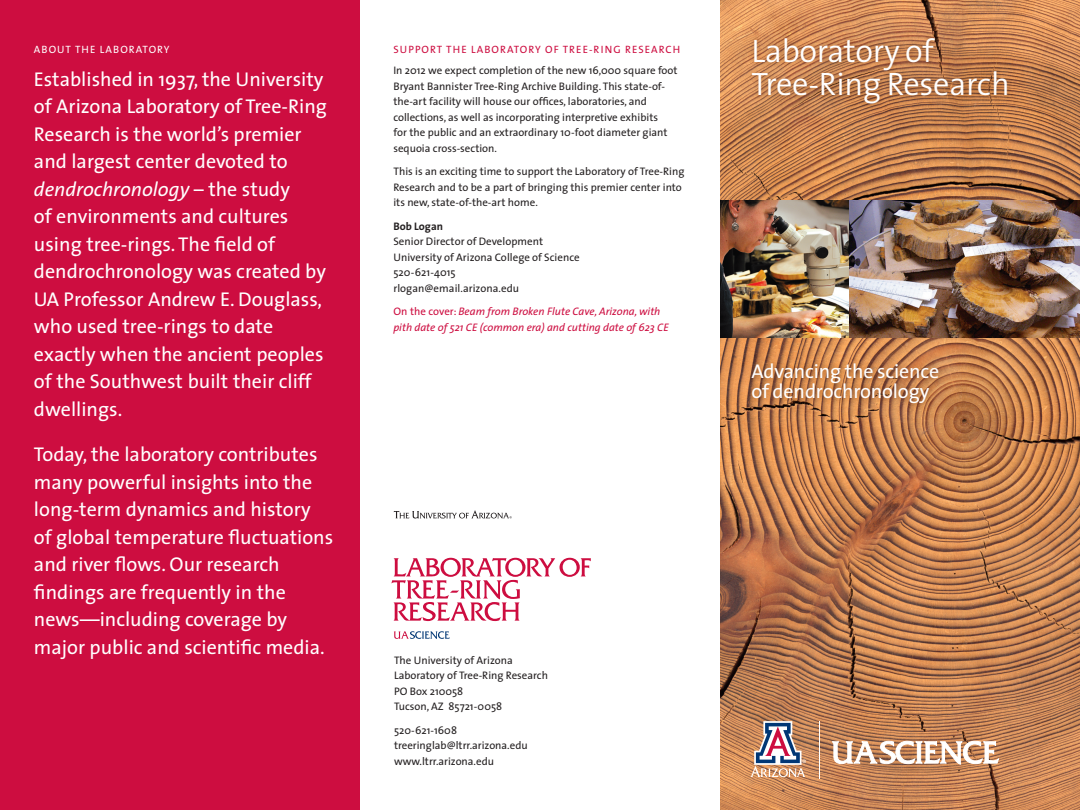
<style>
.page{position:relative;width:1080px;height:810px;background:#fff}
.page>*{position:absolute;margin:0;border:0;box-sizing:border-box;transform-origin:0 0}
.display{font:300 32.5px/33.8px "The Sans";letter-spacing:-.01em;color:#fff}
.pageHead_RED{font:20px/27.5px "The Sans";color:#fff}
.Text_Big_White{font:20px/27.5px "The Sans";color:#fff}
.display-2{font:20px/20px "The Sans";letter-spacing:-.01em;color:#fff}
.text_running{font:11px/15.6px "The Sans";color:#231f20}
.text_running_noSpace{font:11px/15.6px "The Sans";color:#231f20}
.t1{font:italic 11px/15.6px "The Sans";color:#cd0d40}
.t2{font:700 11px "The Sans";color:#231f20}
.t3{font:10.62px "The Sans";letter-spacing:.1em;color:#cd0d40}
.All_Caps{font:10.62px "The Sans";color:#fff}
.s1{font-style:italic}
.s2{font-style:normal}
</style>
<div class="page">
<img style="left:720px;top:0;width:360px;height:810px">
<div style="left:745px;top:30px;width:267px;height:80px;background:#6f3209;opacity:.3"></div>
<div style="left:744px;top:356px;width:200px;height:53px;background:#6f3209;opacity:.3"></div>
<img style="left:720px;top:200px;width:360px;height:138px">
<div style="left:0;top:0;width:360px;height:810px;background:#cd0d40"></div>
<svg style="left:832px;top:741px;width:167px;height:24px"></svg>
<svg style="left:750px;top:721px;width:56px;height:56px"></svg>
<hr style="left:819px;top:721px;width:1px;height:58px;background:#fff">
<svg style="left:391px;top:558px;width:200px;height:63px"></svg>
<svg style="left:394px;top:631px;width:56px;height:8px"></svg>
<svg style="left:394px;top:510px;width:118px;height:9px"></svg>
<p class="All_Caps" style="left:34px;top:40px;width:16px">About</p>
<p class="All_Caps" style="left:75px;top:40px;width:8px">the</p>
<p class="All_Caps" style="left:100px;top:40px;width:8px">laborator</p>
<p class="All_Caps" style="left:164px;top:40px;width:7px">y</p>
<p class="pageHead_RED" style="left:34px;top:65px;width:295px">Established in 1937, the University of Arizona Laboratory of Tree-Ring<br>Research is the world’s premier and largest center devoted to <span class="s1">dendrochronology</span> – the study<br>of environments and cultures using tree-rings. The field of dendrochronology was created by<br>UA Professor Andrew E. Douglass, who used tree-rings to date exactly when the ancient peoples of the Southwest built their cliff dwellings.</p>
<p class="Text_Big_White" style="left:34px;top:440px;width:301px">Today, the laboratory contributes many powerful insights into the long-term dynamics and history of global temperature fluctuations and river flows. Our research findings are frequently in the news—including coverage by major public and scientific media.</p>
<p class="t3" style="left:393px;top:40px;width:92px">SUPPORT THE Laborator</p>
<p class="t3" style="left:535px;top:40px;width:41px">y of Tree</p>
<p class="t3" style="left:589px;top:40px;width:44px">-ring resear</p>
<p class="t3" style="left:666px;top:40px;width:14px">ch</p>
<p class="text_running" style="left:393px;top:62px;width:286px">I n 2012 we expect completion of the new 16,000 square foot Bryant Bannister Tree-Ring Archive Building. This state-of&shy;the-art facility will house our offices, laboratories, and collections, as well as incorporating interpretive exhibits<br>for the public and an extraordinary 10-foot diameter giant sequoia cross-section.</p>
<p class="text_running" style="left:393px;top:163px;width:293px">This is an exciting time to support the Laboratory of Tree-Ring<br>Research and to be a part of bringing this premier center into its new, state-of-the-art home.</p>
<p class="t2" style="left:393px;top:217px;width:51px">Bob Logan</p>
<p class="text_running" style="left:393px;top:233px;width:151px">Senior Director of Development</p>
<p class="text_running" style="left:393px;top:249px;width:188px">University of Arizona College of Science</p>
<p class="text_running" style="left:393px;top:265px;width:64px">520-621-4015</p>
<p class="text_running" style="left:393px;top:280px;width:127px">rlogan@email.arizona.edu</p>
<p class="t1" style="left:393px;top:304px;width:277px"><span class="s2">On the cover:</span> Beam from Broken Flute Cave, Arizona, with pith date of 521 CE (common era) and cutting date of 623 CE</p>
<p class="text_running_noSpace" style="left:394px;top:652px;width:120px">The University of Arizona</p>
<p class="text_running_noSpace" style="left:394px;top:667px;width:156px">Laboratory of Tree-Ring Research</p>
<p class="text_running_noSpace" style="left:394px;top:683px;width:110px">PO Box 210058<br>Tucson, AZ 85721-0058</p>
<p class="text_running_noSpace" style="left:394px;top:722px;width:65px">520-621-1608</p>
<p class="text_running_noSpace" style="left:394px;top:737px;width:135px">treeringlab@ltrr.arizona.edu www.ltrr.arizona.edu</p>
<p class="display" style="left:751px;top:33px;width:260px">Laboratory of<br>Tree-Ring Research</p>
<p class="display-2" style="left:751px;top:361px;width:189px">Advancing the science of dendrochronology</p>
</div>
